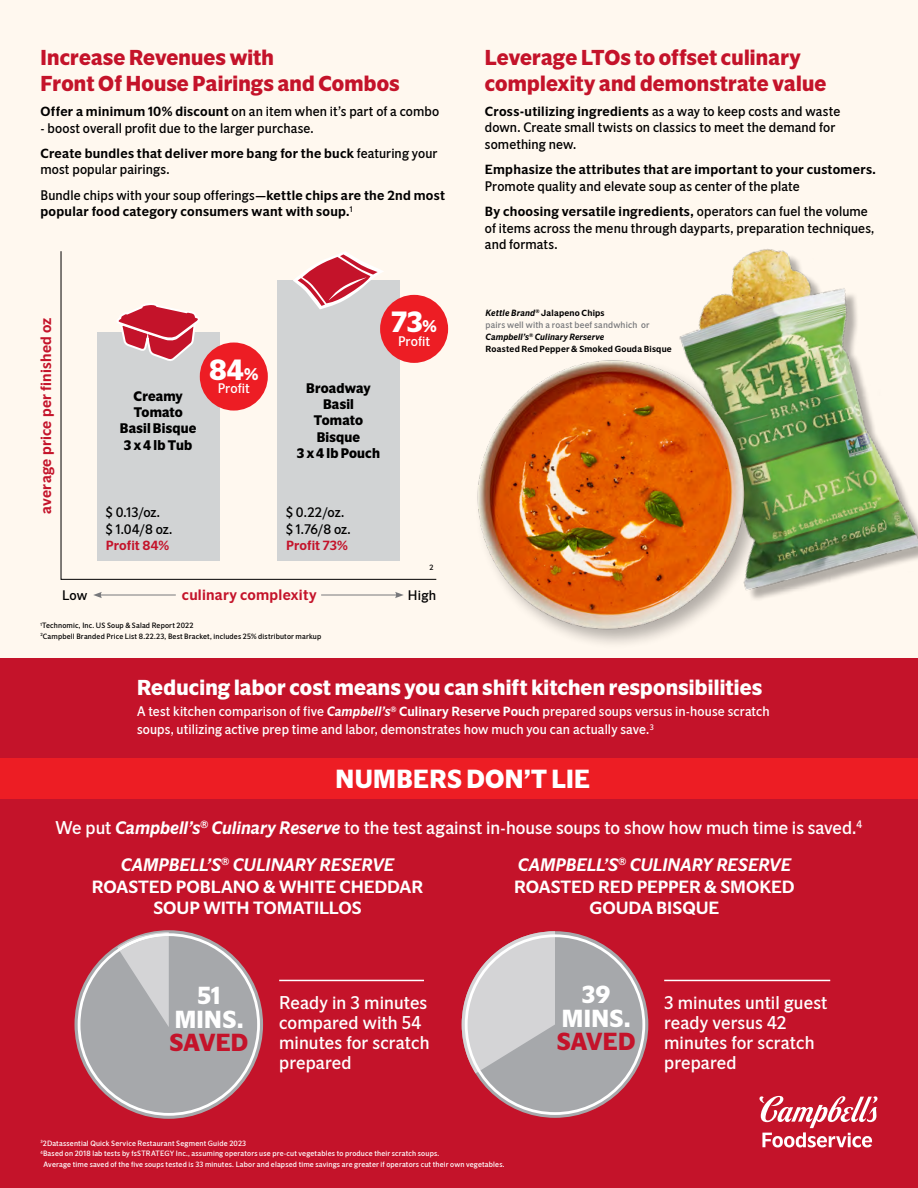
<style>
.page{position:relative;width:918px;height:1188px;background:#fff}
.page>*{position:absolute;margin:0;border:0;box-sizing:border-box;transform-origin:0 0}
.t1{font:700 28.5px "A2 Standard Sans";color:#fff}
.t2{font:700 25.5px "A2 Standard Sans";letter-spacing:.015em;color:#fff}
.t3{font:700 24px/23.2px "A2 Standard Sans";letter-spacing:.015em;color:#fff;text-align:center}
.t4{font:700 24px "A2 Standard Sans";letter-spacing:.005em;color:#c4132a}
.t5{font:700 21px/25.2px "A2 Standard Sans";letter-spacing:.01em;color:#c4132a}
.t6{font:700 21px "A2 Standard Sans";letter-spacing:.01em;color:#fff}
.t7{font:18px/20.2px "A2 Standard Sans";color:#fff}
.t8{font:500 18px/21.8px "A2 Standard Sans";letter-spacing:-.005em;color:#fff;text-align:center}
.t9{font:500 15px "A2 Standard Sans";letter-spacing:.015em;color:#c4132a}
.t10{font:13.5px/16.5px "A2 Standard Sans";letter-spacing:.01em;color:#000}
.t11{font:13.5px/18px "A2 Standard Sans";letter-spacing:.01em;color:#fff}
.t12{font:500 13.5px "A2 Standard Sans";letter-spacing:.02em;color:#000}
.t13{font:700 13.5px/16.2px "A2 Standard Sans";letter-spacing:.015em;color:#000;text-align:center}
.t14{font:500 13.5px "A2 Standard Sans";letter-spacing:.005em;color:#c4132a}
.t15{font:500 9px/12px "A2 Standard Sans";letter-spacing:.025em;color:#000}
.t16{font:7.5px "A2 Standard Sans";letter-spacing:.025em;color:#fff}
.t17{font:7.5px/10.5px "A2 Standard Sans";letter-spacing:.025em;color:#000}
.s1{font-weight:500}
.s2{font-size:16.5px}
.s3{font-style:italic}
.s4{font-weight:400;color:#77787b}
.s5{font-weight:500;font-style:italic}
</style>
<div class="page">
<div style="left:0;top:0;width:918px;height:700px;background:#fff8ef"></div>
<div style="left:0;top:659px;width:918px;height:529px;background:#c4132a"></div>
<div style="left:0;top:758px;width:918px;height:41px;background:#ed1d24"></div>
<svg style="left:78px;top:932px;width:182px;height:184px"></svg>
<div style="left:462px;top:931px;width:186px;height:187px;background:#a6a8ab;border-radius:50%"></div>
<svg style="left:462px;top:931px;width:93px;height:142px"></svg>
<hr style="left:279px;top:980px;width:145px;height:1px;background:#fff">
<hr style="left:664px;top:980px;width:166px;height:1px;background:#fff">
<svg style="left:60px;top:251px;width:377px;height:329px"></svg>
<div style="left:97px;top:332px;width:123px;height:229px;background:#d1d3d4"></div>
<div style="left:277px;top:280px;width:123px;height:281px;background:#d1d3d4"></div>
<div style="left:200px;top:343px;width:68px;height:68px;background:#ed1d24;border-radius:50%"></div>
<div style="left:380px;top:295px;width:68px;height:68px;background:#ed1d24;border-radius:50%"></div>
<svg style="left:293px;top:251px;width:91px;height:58px"></svg>
<svg style="left:116px;top:303px;width:84px;height:58px"></svg>
<hr style="left:99px;top:595px;width:77px;height:1px;background:#77787b">
<svg style="left:93px;top:592px;width:9px;height:6px"></svg>
<hr style="left:321px;top:595px;width:76px;height:1px;background:#77787b">
<svg style="left:395px;top:592px;width:9px;height:6px"></svg>
<img style="left:679px;top:249px;width:239px;height:349px">
<div style="left:474px;top:356px;width:291px;height:294px;background:#000;opacity:.3"></div>
<img style="left:474px;top:354px;width:279px;height:281px">
<svg style="left:759px;top:1096px;width:119px;height:52px"></svg>
<h3 class="t5" style="left:40px;top:45px;width:360px">Increase Revenues with<br>Front Of House Pairings and Combos</h3>
<p class="t10" style="left:40px;top:103px;width:400px"><span class="s1">Offer a minimum 10% discount</span> on an item when it’s part of a combo</p>
<p class="t10" style="left:40px;top:115px;width:398px;line-height:25.3px">- boost overall profit due to the larger purchase.<br><span class="s1">Create bundles that deliver more bang for the buck</span> featuring your</p>
<p class="t10" style="left:41px;top:157px;width:406px;line-height:25.3px">most popular pairings.<br>Bundle chips with your soup offerings—<span class="s1">kettle chips are the 2nd most</span></p>
<p class="t12" style="left:41px;top:203px;width:314px">popular food category consumers want with soup.<sup>1</sup></p>
<p class="t9" style="left:36px;top:514px;width:198px;rotate:-90deg">average price per finished oz</p>
<h1 class="t1" style="left:209px;top:352px;width:51px">84<span class="s2">%</span></h1>
<p class="t11" style="left:218px;top:379px;width:34px">Profit</p>
<p class="t13" style="left:120px;top:388px;width:78px">Creamy<br>Tomato<br>Basil Bisque<br>3 x 4 lb Tub</p>
<p class="t13" style="left:297px;top:380px;width:85px">Broadway<br>Basil<br>Tomato<br>Bisque<br>3 x 4 lb Pouch</p>
<h1 class="t1" style="left:391px;top:304px;width:47px">73<span class="s2">%</span></h1>
<p class="t11" style="left:398px;top:332px;width:34px">Profit</p>
<p class="t10" style="left:106px;top:504px;width:68px">$ 0.13/oz.<br>$ 1.04/8 oz.</p>
<p class="t14" style="left:106px;top:537px;width:65px">Profit 84%</p>
<p class="t10" style="left:286px;top:504px;width:66px">$ 0.22/oz. $ 1.76/8 oz.</p>
<p class="t14" style="left:286px;top:537px;width:63px">Profit 73%</p>
<p class="t17" style="left:430px;top:562px;width:6px">2</p>
<p class="t10" style="left:62px;top:587px;width:27px">Low</p>
<p class="t9" style="left:182px;top:585px;width:136px">culinary complexity</p>
<p class="t10" style="left:408px;top:587px;width:30px">High</p>
<p class="t17" style="left:40px;top:620px;width:282px"><sup>1</sup>Technomic, Inc. US Soup &amp; Salad Report 2022<br><sup>2</sup>Campbell Branded Price List 8.22.23, Best Bracket, includes 25% distributor markup</p>
<h3 class="t5" style="left:485px;top:45px;width:343px">Leverage LTOs to offset culinary complexity and demonstrate value</h3>
<p class="t10" style="left:485px;top:103px;width:357px"><span class="s1">Cross-utilizing ingredients</span> as a way to keep costs and waste down. Create small twists on classics to meet the demand for something new.</p>
<p class="t12" style="left:485px;top:161px;width:392px">Emphasize the attributes that are important to your customers.</p>
<p class="t10" style="left:485px;top:173px;width:385px;line-height:25.3px">Promote quality and elevate soup as center of the plate<br><span class="s1">By choosing versatile ingredients,</span> operators can fuel the volume</p>
<p class="t10" style="left:485px;top:219px;width:391px">of items across the menu through dayparts, preparation techniques, and formats.</p>
<p class="t15" style="left:486px;top:307px;width:188px"><span class="s3">Kettle Brand</span><sup>®</sup> Jalapeno Chips<br><span class="s4">pairs well with a roast beef sandwhich or </span><span class="s3">Campbell’s</span><sup>®</sup> <span class="s3">Culinary Rerserve<br></span>Roasted Red Pepper &amp; Smoked Gouda Bisque</p>
<h3 class="t6" style="left:137px;top:674px;width:627px">Reducing labor cost means you can shift kitchen responsibilities</h3>
<p class="t11" style="left:137px;top:703px;width:634px">A test kitchen comparison of five <span class="s5">Campbell’s</span><sup>®</sup> <span class="s1">Culinary Reserve Pouch</span> prepared soups versus in-house scratch soups, utilizing active prep time and labor, demonstrates how much you can actually save.<sup>3</sup></p>
<h2 class="t2" style="left:336px;top:763px;width:256px">NUMBERS DON’T LIE</h2>
<h3 class="t7" style="left:121px;top:808px;width:743px;line-height:37.3px;text-indent:-65px">We put <span class="s5">Campbell’s</span><sup>®</sup> <span class="s5">Culinary Reserve</span> to the test against in-house soups to show how much time is saved.<sup>4<br></sup><span class="s5">CAMPBELL’S</span><sup>®</sup> <span class="s5">CULINARY RESERVE</span></h3>
<h3 class="t8" style="left:92px;top:875px;width:333px">ROASTED POBLANO &amp; WHITE CHEDDAR<br>SOUP WITH TOMATILLOS</h3>
<h3 class="t8" style="left:514px;top:854px;width:282px"><span class="s3">CAMPBELL’S</span><sup>®</sup> <span class="s3">CULINARY RESERVE<br></span>ROASTED RED PEPPER &amp; SMOKED<br>GOUDA BISQUE</h3>
<h3 class="t3" style="left:175px;top:984px;width:70px">51<br>MINS.</h3>
<h3 class="t4" style="left:170px;top:1027px;width:80px">SAVED</h3>
<h3 class="t3" style="left:562px;top:983px;width:70px">39<br>MINS.</h3>
<h3 class="t4" style="left:557px;top:1026px;width:80px">SAVED</h3>
<h3 class="t7" style="left:279px;top:992px;width:152px">Ready in 3 minutes compared with 54 minutes for scratch prepared</h3>
<h3 class="t7" style="left:664px;top:992px;width:165px">3 minutes until guest ready versus 42 minutes for scratch prepared</h3>
<p class="t16" style="left:40px;top:1138px;width:207px"><sup>3</sup>2Datassential Quick Service Restaurant Segment Guide 2023</p>
<p class="t16" style="left:40px;top:1149px;width:400px"><sup>4</sup>Based on 2018 lab tests by fsSTRATEGY Inc., assuming operators use pre-cut vegetables to produce their scratch soups.</p>
<p class="t16" style="left:43px;top:1159px;width:463px">Average time saved of the five soups tested is 33 minutes. Labor and elapsed time savings are greater if operators cut their own vegetables.</p>
</div>
